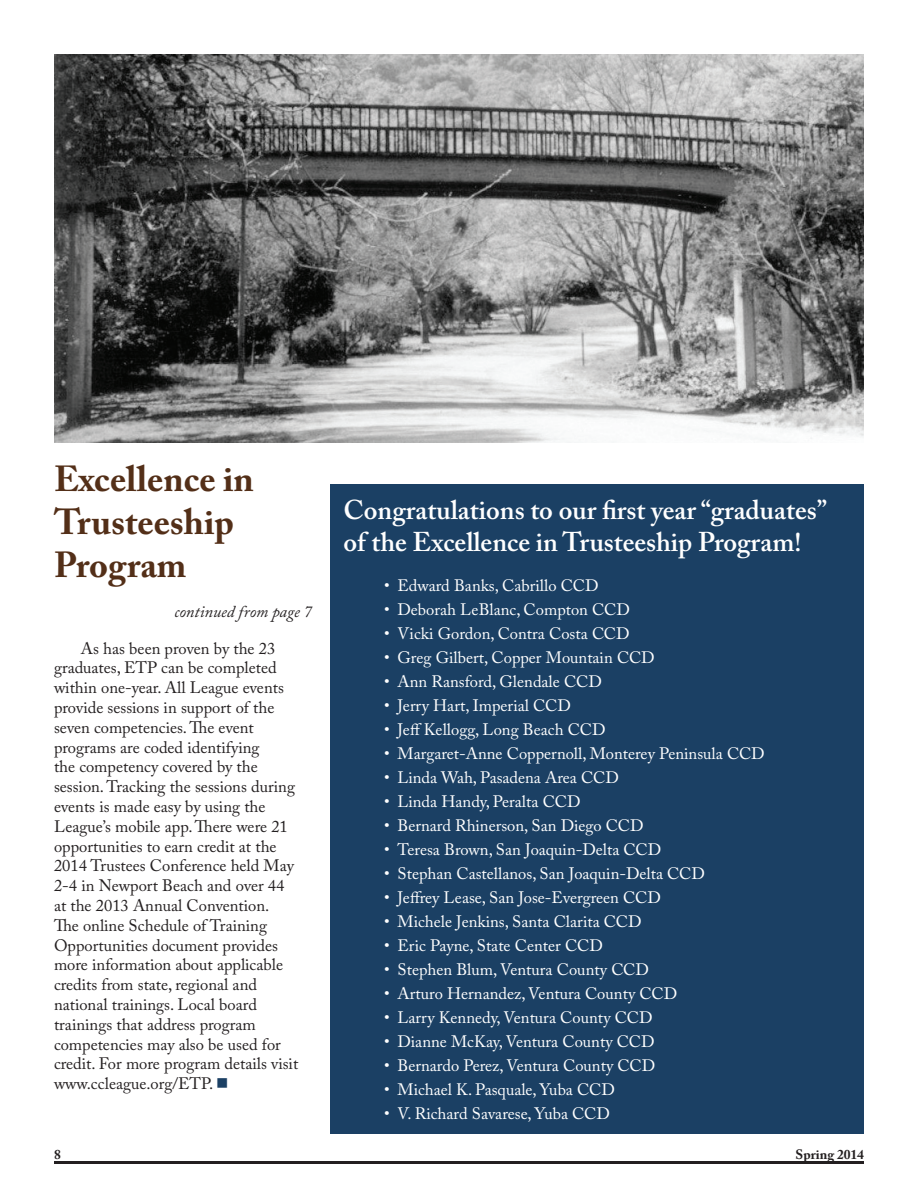
<style>
.page{position:relative;width:918px;height:1188px;background:#fff}
.page>*{position:absolute;margin:0;border:0;box-sizing:border-box;transform-origin:0 0}
.t1{font:700 36px/43.2px "Adobe Caslon Pro";color:#532f18}
.t2{font:600 27px/32.4px "Adobe Caslon Pro";color:#fff}
.t3{font:16.5px "Adobe Caslon Pro";color:#fff}
.t4{font:16.5px/19.8px "Adobe Caslon Pro";color:#231f20}
.t5{font:italic 16.5px "Adobe Caslon Pro";color:#231f20}
.t6{font:700 13.5px "Adobe Caslon Pro";color:#231f20}
.s1{color:#1b4064}
</style>
<div class="page">
<hr style="left:54px;top:1161px;width:810px;height:3px;background:#231f20">
<div style="left:330px;top:484px;width:534px;height:650px;background:#1b4064"></div>
<img style="left:54px;top:54px;width:810px;height:389px">
<h1 class="t1" style="left:54px;top:457px;width:201px">Excellence in<br>Trusteeship<br>Program</h1>
<p class="t5" style="left:174px;top:602px;width:139px">continued from page 7</p>
<p class="t4" style="left:54px;top:638px;width:246px;text-indent:27px">As has been proven by the 23 graduates, ETP can be completed within one-year. All League events provide sessions in support of the seven competencies. The event programs are coded identifying<br>the competency covered by the session. Tracking the sessions during events is made easy by using the<br>League’s mobile app. There were 21 opportunities to earn credit at the<br>2014 Trustees Conference held May<br>2-4 in Newport Beach and over 44 at the 2013 Annual Convention.<br>The online Schedule of Training<br>Opportunities document provides more information about applicable credits from state, regional and national trainings. Local board trainings that address program competencies may also be used for credit. For more program details visit www.ccleague.org/ETP. <span class="s1">■</span></p>
<h2 class="t2" style="left:344px;top:493px;width:485px">Congratulations to our first year “graduates” of the Excellence in Trusteeship Program!</h2>
<p class="t3" style="left:384px;top:576px;width:215px">• Edward Banks, Cabrillo CCD</p>
<p class="t3" style="left:384px;top:600px;width:246px">• Deborah LeBlanc, Compton CCD</p>
<p class="t3" style="left:384px;top:624px;width:246px">• Vicki Gordon, Contra Costa CCD</p>
<p class="t3" style="left:384px;top:648px;width:271px">• Greg Gilbert, Copper Mountain CCD</p>
<p class="t3" style="left:384px;top:672px;width:218px">• Ann Ransford, Glendale CCD</p>
<p class="t3" style="left:384px;top:696px;width:187px">• Jerry Hart, Imperial CCD</p>
<p class="t3" style="left:384px;top:720px;width:222px">• Jeff Kellogg, Long Beach CCD</p>
<p class="t3" style="left:384px;top:744px;width:381px">• Margaret-Anne Coppernoll, Monterey Peninsula CCD</p>
<p class="t3" style="left:384px;top:768px;width:235px">• Linda Wah, Pasadena Area CCD</p>
<p class="t3" style="left:384px;top:792px;width:197px">• Linda Handy, Peralta CCD</p>
<p class="t3" style="left:384px;top:816px;width:260px">• Bernard Rhinerson, San Diego CCD</p>
<p class="t3" style="left:384px;top:840px;width:278px">• Teresa Brown, San Joaquin-Delta CCD</p>
<p class="t3" style="left:384px;top:864px;width:321px">• Stephan Castellanos, San Joaquin-Delta CCD</p>
<p class="t3" style="left:384px;top:888px;width:277px">• Jeffrey Lease, San Jose-Evergreen CCD</p>
<p class="t3" style="left:384px;top:912px;width:258px">• Michele Jenkins, Santa Clarita CCD</p>
<p class="t3" style="left:384px;top:936px;width:219px">• Eric Payne, State Center CCD</p>
<p class="t3" style="left:384px;top:960px;width:265px">• Stephen Blum, Ventura County CCD</p>
<p class="t3" style="left:384px;top:984px;width:294px">• Arturo Hernandez, Ventura County CCD</p>
<p class="t3" style="left:384px;top:1008px;width:269px">• Larry Kennedy, Ventura County CCD</p>
<p class="t3" style="left:384px;top:1032px;width:271px">• Dianne McKay, Ventura County CCD</p>
<p class="t3" style="left:384px;top:1056px;width:272px">• Bernardo Perez, Ventura County CCD</p>
<p class="t3" style="left:384px;top:1080px;width:231px">• Michael K. Pasquale, Yuba CCD</p>
<p class="t3" style="left:384px;top:1104px;width:226px">• V. Richard Savarese, Yuba CCD</p>
<p class="t6" style="left:54px;top:1147px;width:8px">8</p>
<p class="t6" style="left:796px;top:1147px;width:70px">Spring 2014</p>
</div>
